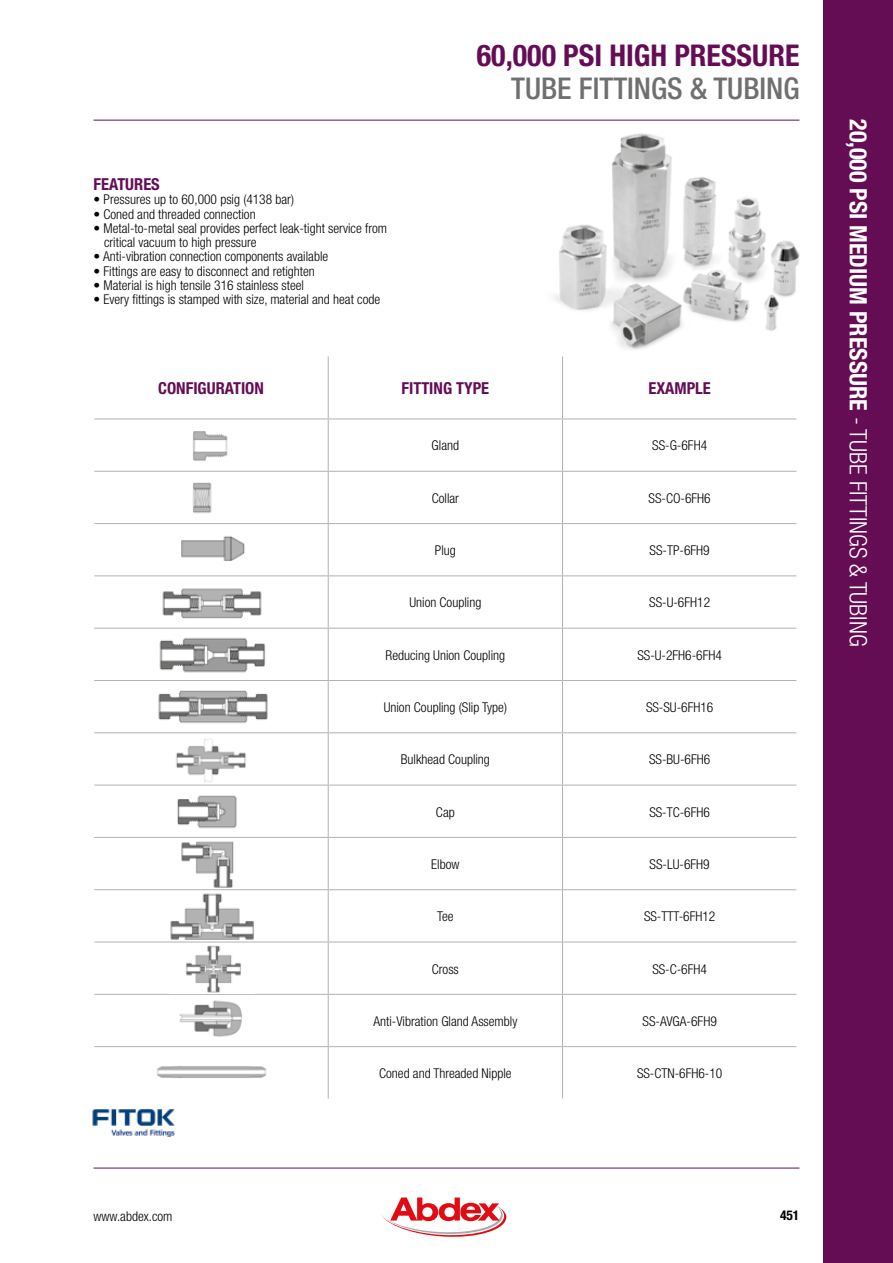
<style>
.page{position:relative;width:893px;height:1263px;background:#fff}
.page>*{position:absolute;margin:0;border:0;box-sizing:border-box;transform-origin:0 0}
.t1{font:700 condensed 30px "Helvetica Neue";color:#640d55}
.t2{font:500 condensed 30px "Helvetica Neue";color:#706f6f}
.t3{font:700 condensed 24px "Helvetica Neue";color:#fff}
.t4{font:700 condensed 16.5px "Helvetica Neue";color:#640d55}
.t5{font:300 condensed 13.5px/14.2px "Helvetica Neue";color:#000}
.t6{font:700 condensed 13.5px "Helvetica Neue";color:#000}
.s1{font-weight:300}
</style>
<div class="page">
<div style="left:823px;top:0;width:70px;height:1263px;background:#640d55"></div>
<hr style="left:94px;top:120px;width:705px;height:1px;background:#640d55">
<hr style="left:94px;top:1168px;width:705px;height:1px;background:#640d55">
<img style="left:92px;top:1109px;width:83px;height:28px">
<svg style="left:381px;top:1190px;width:125px;height:47px"></svg>
<svg style="left:94px;top:356px;width:703px;height:63px"></svg>
<svg style="left:94px;top:419px;width:703px;height:209px"></svg>
<svg style="left:94px;top:628px;width:703px;height:471px"></svg>
<hr style="left:328px;top:356px;width:1px;height:63px;background:#b3b2b2">
<hr style="left:562px;top:356px;width:1px;height:63px;background:#b3b2b2">
<hr style="left:94px;top:419px;width:234px;height:1px;background:#b3b2b2">
<hr style="left:328px;top:419px;width:234px;height:1px;background:#b3b2b2">
<hr style="left:328px;top:419px;width:1px;height:52px;background:#b3b2b2">
<hr style="left:562px;top:419px;width:234px;height:1px;background:#b3b2b2">
<hr style="left:562px;top:419px;width:1px;height:52px;background:#b3b2b2">
<hr style="left:94px;top:471px;width:234px;height:1px;background:#b3b2b2">
<hr style="left:328px;top:471px;width:234px;height:1px;background:#b3b2b2">
<hr style="left:328px;top:472px;width:1px;height:51px;background:#b3b2b2">
<hr style="left:562px;top:471px;width:234px;height:1px;background:#b3b2b2">
<hr style="left:562px;top:472px;width:1px;height:51px;background:#b3b2b2">
<hr style="left:94px;top:523px;width:234px;height:1px;background:#b3b2b2">
<hr style="left:328px;top:523px;width:234px;height:1px;background:#b3b2b2">
<hr style="left:328px;top:524px;width:1px;height:51px;background:#b3b2b2">
<hr style="left:562px;top:523px;width:234px;height:1px;background:#b3b2b2">
<hr style="left:562px;top:524px;width:1px;height:51px;background:#b3b2b2">
<hr style="left:94px;top:575px;width:234px;height:1px;background:#b3b2b2">
<hr style="left:328px;top:575px;width:234px;height:1px;background:#b3b2b2">
<hr style="left:328px;top:576px;width:1px;height:52px;background:#b3b2b2">
<hr style="left:562px;top:575px;width:234px;height:1px;background:#b3b2b2">
<hr style="left:562px;top:576px;width:1px;height:52px;background:#b3b2b2">
<hr style="left:94px;top:628px;width:234px;height:1px;background:#b3b2b2">
<hr style="left:328px;top:628px;width:234px;height:1px;background:#b3b2b2">
<hr style="left:328px;top:628px;width:1px;height:52px;background:#b3b2b2">
<hr style="left:562px;top:628px;width:234px;height:1px;background:#b3b2b2">
<hr style="left:562px;top:628px;width:1px;height:52px;background:#b3b2b2">
<hr style="left:94px;top:680px;width:234px;height:1px;background:#b3b2b2">
<hr style="left:328px;top:680px;width:234px;height:1px;background:#b3b2b2">
<hr style="left:328px;top:681px;width:1px;height:51px;background:#b3b2b2">
<hr style="left:562px;top:680px;width:234px;height:1px;background:#b3b2b2">
<hr style="left:562px;top:681px;width:1px;height:51px;background:#b3b2b2">
<hr style="left:94px;top:732px;width:234px;height:1px;background:#b3b2b2">
<hr style="left:328px;top:732px;width:234px;height:1px;background:#b3b2b2">
<hr style="left:328px;top:733px;width:1px;height:52px;background:#b3b2b2">
<hr style="left:562px;top:732px;width:234px;height:1px;background:#b3b2b2">
<hr style="left:562px;top:733px;width:1px;height:52px;background:#b3b2b2">
<hr style="left:94px;top:785px;width:234px;height:1px;background:#b3b2b2">
<hr style="left:328px;top:785px;width:234px;height:1px;background:#b3b2b2">
<hr style="left:328px;top:785px;width:1px;height:52px;background:#b3b2b2">
<hr style="left:562px;top:785px;width:234px;height:1px;background:#b3b2b2">
<hr style="left:562px;top:785px;width:1px;height:52px;background:#b3b2b2">
<hr style="left:94px;top:837px;width:234px;height:1px;background:#b3b2b2">
<hr style="left:328px;top:837px;width:234px;height:1px;background:#b3b2b2">
<hr style="left:328px;top:838px;width:1px;height:51px;background:#b3b2b2">
<hr style="left:562px;top:837px;width:234px;height:1px;background:#b3b2b2">
<hr style="left:562px;top:838px;width:1px;height:51px;background:#b3b2b2">
<hr style="left:94px;top:889px;width:234px;height:1px;background:#b3b2b2">
<hr style="left:328px;top:889px;width:234px;height:1px;background:#b3b2b2">
<hr style="left:328px;top:890px;width:1px;height:52px;background:#b3b2b2">
<hr style="left:562px;top:889px;width:234px;height:1px;background:#b3b2b2">
<hr style="left:562px;top:890px;width:1px;height:52px;background:#b3b2b2">
<hr style="left:94px;top:942px;width:234px;height:1px;background:#b3b2b2">
<hr style="left:328px;top:942px;width:234px;height:1px;background:#b3b2b2">
<hr style="left:328px;top:942px;width:1px;height:52px;background:#b3b2b2">
<hr style="left:562px;top:942px;width:234px;height:1px;background:#b3b2b2">
<hr style="left:562px;top:942px;width:1px;height:52px;background:#b3b2b2">
<hr style="left:94px;top:994px;width:234px;height:1px;background:#b3b2b2">
<hr style="left:328px;top:994px;width:234px;height:1px;background:#b3b2b2">
<hr style="left:328px;top:995px;width:1px;height:51px;background:#b3b2b2">
<hr style="left:562px;top:994px;width:234px;height:1px;background:#b3b2b2">
<hr style="left:562px;top:995px;width:1px;height:51px;background:#b3b2b2">
<hr style="left:94px;top:1046px;width:234px;height:1px;background:#b3b2b2">
<hr style="left:328px;top:1046px;width:234px;height:1px;background:#b3b2b2">
<hr style="left:328px;top:1047px;width:1px;height:51px;background:#b3b2b2">
<hr style="left:562px;top:1046px;width:234px;height:1px;background:#b3b2b2">
<hr style="left:562px;top:1047px;width:1px;height:51px;background:#b3b2b2">
<img style="left:166px;top:421px;width:102px;height:47px">
<img style="left:166px;top:474px;width:102px;height:47px">
<img style="left:156px;top:526px;width:112px;height:47px">
<img style="left:156px;top:578px;width:112px;height:47px">
<img style="left:156px;top:631px;width:112px;height:47px">
<img style="left:156px;top:683px;width:112px;height:47px">
<img style="left:156px;top:735px;width:109px;height:48px">
<img style="left:156px;top:788px;width:112px;height:47px">
<img style="left:156px;top:841px;width:112px;height:47px">
<img style="left:156px;top:891px;width:112px;height:49px">
<img style="left:170px;top:945px;width:84px;height:48px">
<img style="left:555px;top:133px;width:245px;height:217px">
<img style="left:176px;top:996px;width:92px;height:47px">
<img style="left:155px;top:1049px;width:113px;height:44px">
<p class="t4" style="left:94px;top:174px;width:68px">FEATURES</p>
<p class="t5" style="left:94px;top:192px;width:202px">• Pressures up to 60,000 psig (4138 bar)</p>
<p class="t5" style="left:94px;top:207px;width:164px">• Coned and threaded connection</p>
<p class="t5" style="left:104px;top:221px;width:285px;text-indent:-11px">• Metal-to-metal seal provides perfect leak-tight service from critical vacuum to high pressure</p>
<p class="t5" style="left:94px;top:249px;width:236px">• Anti-vibration connection components available</p>
<p class="t5" style="left:94px;top:264px;width:223px">• Fittings are easy to disconnect and retighten</p>
<p class="t5" style="left:94px;top:278px;width:212px">• Material is high tensile 316 stainless steel</p>
<p class="t5" style="left:94px;top:292px;width:288px">• Every fittings is stamped with size, material and heat code</p>
<h1 class="t1" style="left:477px;top:38px;width:324px">60,000 PSI HIGH PRESSURE</h1>
<h1 class="t2" style="left:511px;top:71px;width:290px">TUBE FITTINGS &amp; TUBING</h1>
<p class="t4" style="left:158px;top:378px;width:107px">CONFIGURATION</p>
<p class="t4" style="left:402px;top:378px;width:89px">FITTING TYPE</p>
<p class="t4" style="left:648px;top:378px;width:64px">EXAMPLE</p>
<p class="t5" style="left:432px;top:438px;width:29px">Gland</p>
<p class="t5" style="left:652px;top:438px;width:56px">SS-G-6FH4</p>
<p class="t5" style="left:432px;top:491px;width:29px">Collar</p>
<p class="t5" style="left:649px;top:491px;width:64px">SS-CO-6FH6</p>
<p class="t5" style="left:435px;top:543px;width:22px">Plug</p>
<p class="t5" style="left:650px;top:543px;width:62px">SS-TP-6FH9</p>
<p class="t5" style="left:409px;top:595px;width:73px">Union Coupling</p>
<p class="t5" style="left:649px;top:595px;width:62px">SS-U-6FH12</p>
<p class="t5" style="left:386px;top:648px;width:121px">Reducing Union Coupling</p>
<p class="t5" style="left:637px;top:648px;width:86px">SS-U-2FH6-6FH4</p>
<p class="t5" style="left:384px;top:700px;width:125px">Union Coupling (Slip Type)</p>
<p class="t5" style="left:646px;top:700px;width:69px">SS-SU-6FH16</p>
<p class="t5" style="left:401px;top:752px;width:91px">Bulkhead Coupling</p>
<p class="t5" style="left:649px;top:752px;width:63px">SS-BU-6FH6</p>
<p class="t5" style="left:436px;top:805px;width:20px">Cap</p>
<p class="t5" style="left:649px;top:805px;width:62px">SS-TC-6FH6</p>
<p class="t5" style="left:431px;top:857px;width:30px">Elbow</p>
<p class="t5" style="left:650px;top:857px;width:62px">SS-LU-6FH9</p>
<p class="t5" style="left:437px;top:909px;width:18px">Tee</p>
<p class="t5" style="left:644px;top:909px;width:73px">SS-TTT-6FH12</p>
<p class="t5" style="left:432px;top:961px;width:29px">Cross</p>
<p class="t5" style="left:652px;top:961px;width:56px">SS-C-6FH4</p>
<p class="t5" style="left:373px;top:1014px;width:145px">Anti-Vibration Gland Assembly</p>
<p class="t5" style="left:642px;top:1014px;width:76px">SS-AVGA-6FH9</p>
<p class="t5" style="left:379px;top:1066px;width:134px">Coned and Threaded Nipple</p>
<p class="t5" style="left:637px;top:1066px;width:87px">SS-CTN-6FH6-10</p>
<h2 class="t3" style="left:873px;top:119px;width:529px;rotate:90deg">20,000 PSI MEDIUM PRESSURE <span class="s1">- TUBE FITTINGS &amp; TUBING</span></h2>
<p class="t5" style="left:94px;top:1208px;width:81px">www.abdex.com</p>
<p class="t6" style="left:780px;top:1207px;width:21px">451</p>
</div>
